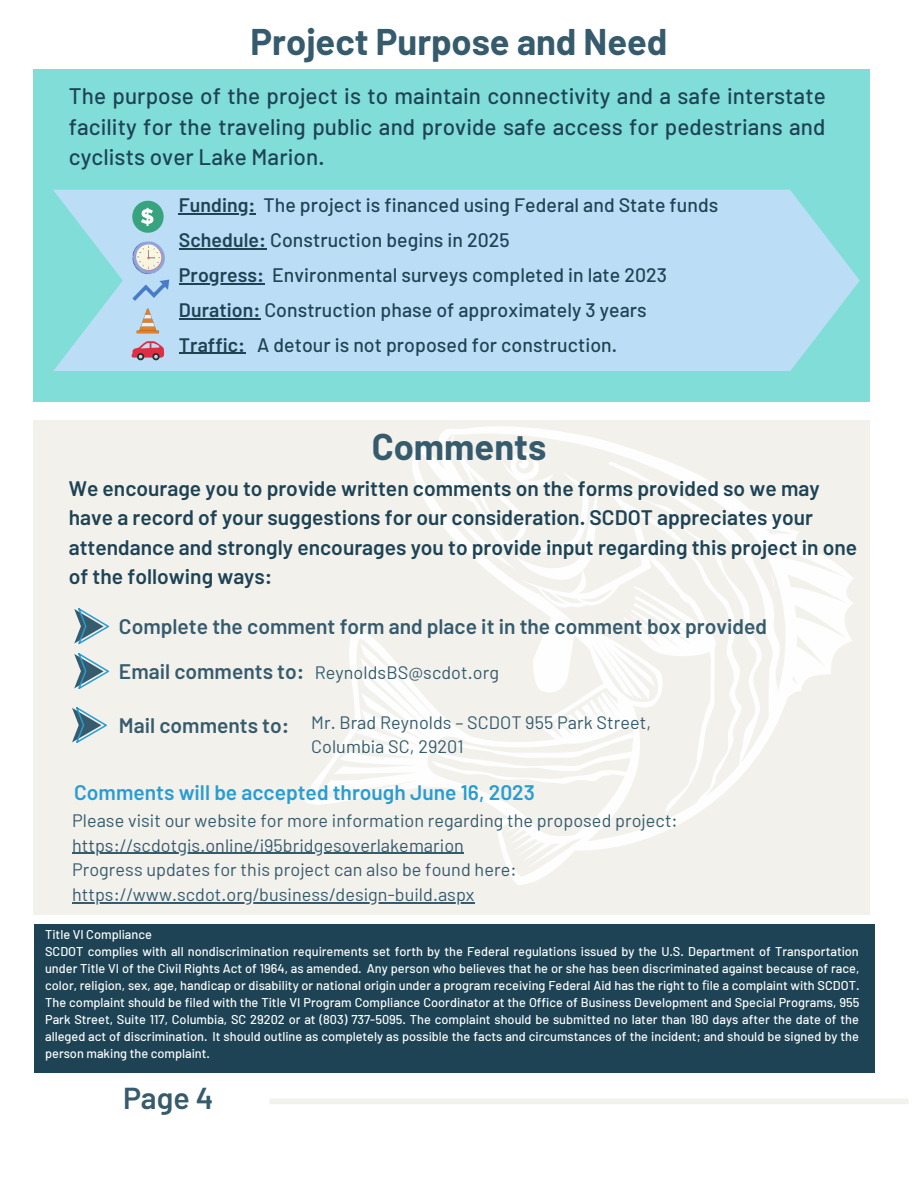
<style>
.page{position:relative;width:918px;height:1188px;background:#fff}
.page>*{position:absolute;margin:0;border:0;box-sizing:border-box;transform-origin:0 0}
.t1{font:700 36.3px "Barlow";color:#365b6d}
.t2{font:600 30.3px "Barlow";color:#365b6d}
.t3{font:500 22.5px/30.3px "Barlow";letter-spacing:.005em;color:#1d4355;text-align:justify}
.t4{font:600 21px/29.2px "Barlow";color:#1d4355}
.t5{font:600 21px "Barlow";color:#365b6d}
.t6{font:600 21px "Barlow";color:#289dd2}
.t7{font:500 19.5px "Barlow";letter-spacing:.005em;color:#1d4355}
.t8{font:18px/24.8px "Barlow";letter-spacing:.005em;color:#365b6d}
.t9{font:500 12.75px/17px "Barlow";color:#fdfefd;text-align:justify}
.s1{font-weight:600}
.s2{font-family:"Noto Sans";font-weight:400}
</style>
<div class="page">
<div style="left:33px;top:420px;width:837px;height:495px;background:#f2f1ec"></div>
<svg style="left:74px;top:608px;width:35px;height:36px"></svg>
<svg style="left:74px;top:653px;width:35px;height:36px"></svg>
<svg style="left:72px;top:707px;width:35px;height:36px"></svg>
<div style="left:270px;top:1099px;width:639px;height:5px;background:#f2f1ec"></div>
<svg style="left:304px;top:426px;width:549px;height:459px"></svg>
<div style="left:35px;top:924px;width:840px;height:148px;background:#1d4355"></div>
<div style="left:33px;top:69px;width:837px;height:333px;background:#81ddd8"></div>
<hr style="left:72px;top:853px;width:392px;height:1px;background:#365b6d">
<hr style="left:72px;top:902px;width:403px;height:1px;background:#365b6d">
<svg style="left:53px;top:190px;width:807px;height:181px;fill:#bbddf5"></svg>
<svg style="left:137px;top:309px;width:22px;height:24px"></svg>
<svg style="left:132px;top:341px;width:32px;height:19px"></svg>
<svg style="left:132px;top:241px;width:33px;height:33px"></svg>
<svg style="left:132px;top:201px;width:32px;height:32px"></svg>
<svg style="left:132px;top:280px;width:37px;height:21px"></svg>
<svg style="left:179px;top:213px;width:11px;height:2px"></svg>
<hr style="left:190px;top:213px;width:66px;height:2px;background:#1d4355">
<hr style="left:179px;top:248px;width:87px;height:1px;background:#1d4355">
<hr style="left:179px;top:283px;width:85px;height:1px;background:#1d4355">
<hr style="left:179px;top:318px;width:81px;height:1px;background:#1d4355">
<hr style="left:179px;top:353px;width:66px;height:1px;background:#1d4355">
<p class="t1" style="left:251px;top:19px;width:418px">Project Purpose and Need</p>
<p class="t3" style="left:69px;top:80px;width:758px">The purpose of the project is to maintain connectivity and a safe interstate facility for the traveling public and provide safe access for pedestrians and cyclists over Lake Marion.</p>
<p class="t7" style="left:179px;top:193px;width:541px"><span class="s1">Funding:</span> The project is financed using Federal and State funds</p>
<p class="t7" style="left:179px;top:228px;width:332px"><span class="s1">Schedule:</span> Construction begins in 2025</p>
<p class="t7" style="left:179px;top:263px;width:490px"><span class="s1">Progress:</span> Environmental surveys completed in late 2023</p>
<p class="t7" style="left:179px;top:297px;width:469px"><span class="s1">Duration:</span> Construction phase of approximately 3 years</p>
<p class="t7" style="left:179px;top:332px;width:440px"><span class="s1">Traffic:</span> A detour is not proposed for construction.</p>
<p class="t1" style="left:372px;top:424px;width:176px">Comments</p>
<p class="t4" style="left:69px;top:473px;width:790px">We encourage you to provide written comments on the forms provided so we may have a record of your suggestions for our consideration. SCDOT appreciates your attendance and strongly encourages you to provide input regarding this project in one of the following ways:</p>
<p class="t5" style="left:119px;top:613px;width:649px">Complete the comment form and place it in the comment box provided</p>
<p class="t5" style="left:119px;top:658px;width:187px">Email comments to:</p>
<p class="t8" style="left:315px;top:659px;width:186px">ReynoldsBS@scdot.org</p>
<p class="t5" style="left:119px;top:712px;width:172px">Mail comments to:</p>
<p class="t8" style="left:311px;top:709px;width:341px">Mr. Brad Reynolds – SCDOT 955 Park Street,</p>
<p class="t8" style="left:311px;top:734px;width:154px">Columbia SC, 29201</p>
<p class="t6" style="left:74px;top:779px;width:462px">Comments will be accepted through June 16, 2023</p>
<p class="t8" style="left:72px;top:807px;width:607px">Please visit our website for more information regarding the proposed project: https://scdotgis.online/i95bridgesoverlakemarion</p>
<p class="t8" style="left:72px;top:857px;width:446px">Progress updates for this project can also be found here: https://www.scdot.org/business/design-build.aspx</p>
<p class="t9" style="left:45px;top:925px;width:108px">Title VI Compliance</p>
<p class="t9" style="left:45px;top:942px;width:816px">SCDOT complies with all nondiscrimination requirements set forth by the Federal regulations issued by the U.S. Department of Transportation under Title VI of the Civil Rights Act of 1964, as amended. Any person who believes that he or she has been discriminated against because of race, color, religion, sex, age, handicap or disability or national origin under a program receiving Federal Aid has the right to <span class="s2">fi</span>le a complaint with SCDOT.<br>The complaint should be filed with the Title VI Program Compliance Coordinator at the Office of Business Development and Special Programs, 955<br>Park Street, Suite 117, Columbia, SC 29202 or at (803) 737-5095. The complaint should be submitted no later than 180 days after the date of the alleged act of discrimination. It should outline as completely as possible the facts and circumstances of the incident; and should be signed by the person making the complaint.</p>
<p class="t2" style="left:123px;top:1079px;width:92px">Page 4</p>
</div>
